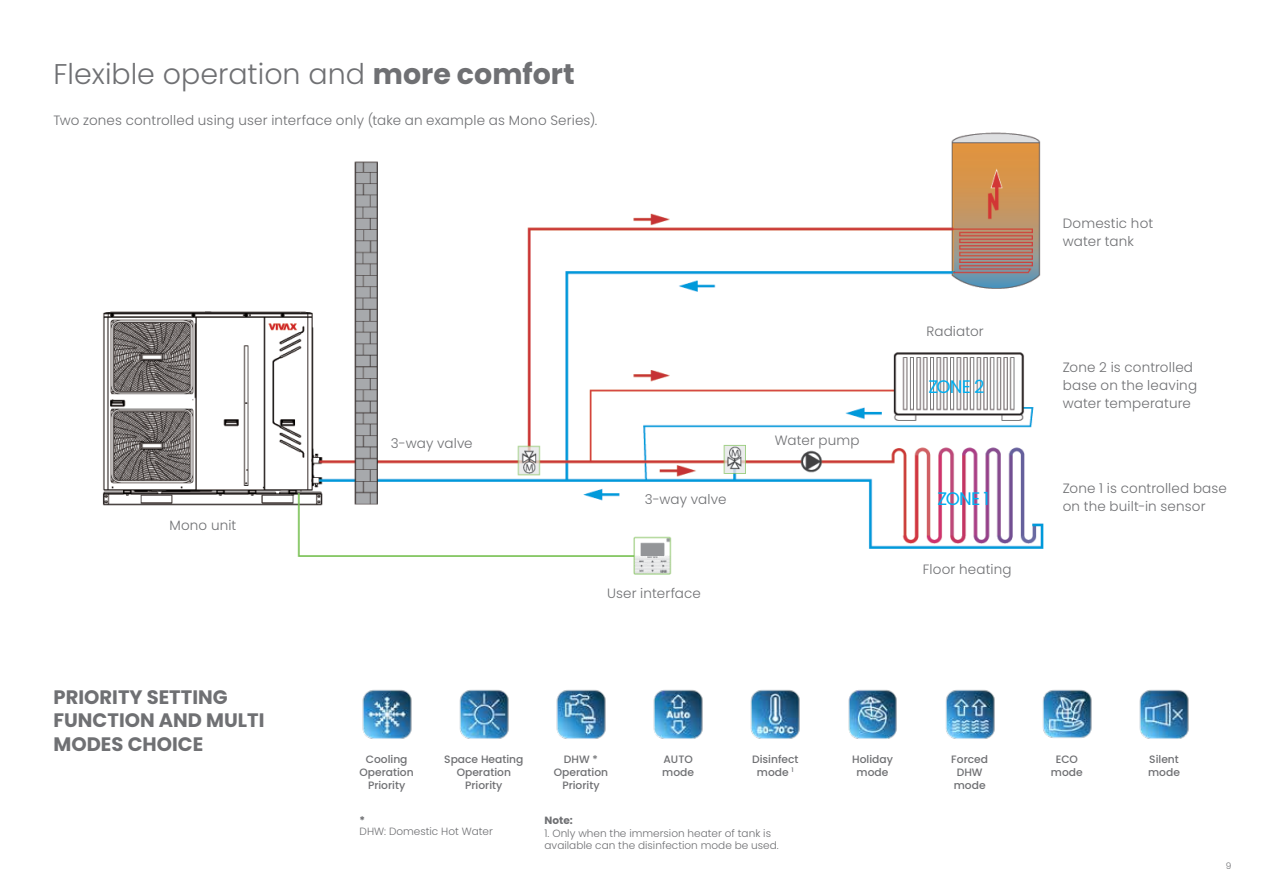
<style>
.page{position:relative;width:1263px;height:893px;background:#fff}
.page>*{position:absolute;margin:0;border:0;box-sizing:border-box;transform-origin:0 0}
.t1{font:300 28.5px "Poppins";color:#6f7073}
.t2{font:700 19.5px/23.4px "Poppins";color:#6f7073}
.t3{font:18.15px "Poppins";letter-spacing:-.045em;color:#00aeef}
.t4{font:300 13.5px/18px "Poppins";letter-spacing:.01em;color:#6f7073}
.t5{font:500 10.65px/12.9px "Poppins";color:#6f7073;text-align:center}
.t6{font:300 10.5px/12.6px "Poppins";color:#6f7073}
.t7{font:700 10.5px "Poppins";color:#6f7073}
.t8{font:300 9px "Poppins";color:#6f7073}
.s1{font-weight:700}
</style>
<div class="page">
<img style="left:102px;top:132px;width:942px;height:443px">
<img style="left:1139px;top:689px;width:50px;height:50px">
<img style="left:1042px;top:689px;width:50px;height:49px">
<img style="left:653px;top:689px;width:50px;height:50px">
<img style="left:945px;top:689px;width:50px;height:50px">
<img style="left:848px;top:689px;width:49px;height:50px">
<img style="left:750px;top:689px;width:50px;height:50px">
<img style="left:556px;top:689px;width:50px;height:50px">
<img style="left:459px;top:689px;width:50px;height:50px">
<img style="left:362px;top:689px;width:50px;height:50px">
<h1 class="t1" style="left:54px;top:57px;width:523px">Flexible operation and <span class="s1">more comfort</span></h1>
<p class="t4" style="left:54px;top:111px;width:545px">Two zones controlled using user interface only (take an example as Mono Series).</p>
<p class="t4" style="left:169px;top:516px;width:68px">Mono unit</p>
<h2 class="t2" style="left:54px;top:685px;width:212px">PRIORITY SETTING<br>FUNCTION AND MULTI<br>MODES CHOICE</h2>
<p class="t4" style="left:391px;top:434px;width:83px">3-way valve</p>
<p class="t4" style="left:645px;top:490px;width:83px">3-way valve</p>
<p class="t4" style="left:607px;top:584px;width:96px">User interface</p>
<p class="t4" style="left:775px;top:431px;width:86px">Water pump</p>
<p class="t4" style="left:926px;top:323px;width:59px">Radiator</p>
<h3 class="t3" style="left:928px;top:376px;width:58px">ZONE 2</h3>
<h3 class="t3" style="left:937px;top:488px;width:53px">ZONE 1</h3>
<p class="t4" style="left:923px;top:560px;width:90px">Floor heating</p>
<p class="t5" style="left:359px;top:753px;width:56px">Cooling<br>Operation<br>Priority</p>
<p class="t7" style="left:360px;top:814px;width:7px">*</p>
<p class="t6" style="left:360px;top:825px;width:135px">DHW: Domestic Hot Water</p>
<p class="t5" style="left:444px;top:753px;width:81px">Space Heating<br>Operation<br>Priority</p>
<p class="t5" style="left:554px;top:753px;width:56px">DHW *<br>Operation<br>Priority</p>
<p class="t5" style="left:752px;top:753px;width:48px">Disinfect mode <sup>1</sup></p>
<p class="t5" style="left:852px;top:753px;width:42px">Holiday mode</p>
<p class="t5" style="left:662px;top:753px;width:33px;text-align:left">AUTO mode</p>
<p class="t5" style="left:951px;top:753px;width:38px;text-align:left">Forced<br>DHW mode</p>
<p class="t7" style="left:544px;top:814px;width:30px">Note:</p>
<p class="t6" style="left:544px;top:827px;width:236px">1. Only when the immersion heater of tank is available can the disinfection mode be used.</p>
<p class="t4" style="left:1063px;top:214px;width:92px">Domestic hot water tank</p>
<p class="t4" style="left:1063px;top:358px;width:136px">Zone 2 is controlled base on the leaving water temperature</p>
<p class="t4" style="left:1063px;top:480px;width:166px">Zone 1 is controlled base on the built-in sensor</p>
<p class="t5" style="left:1051px;top:753px;width:33px">ECO mode</p>
<p class="t5" style="left:1148px;top:753px;width:33px;text-align:left">Silent mode</p>
<p class="t8" style="left:1226px;top:861px;width:7px">9</p>
</div>
